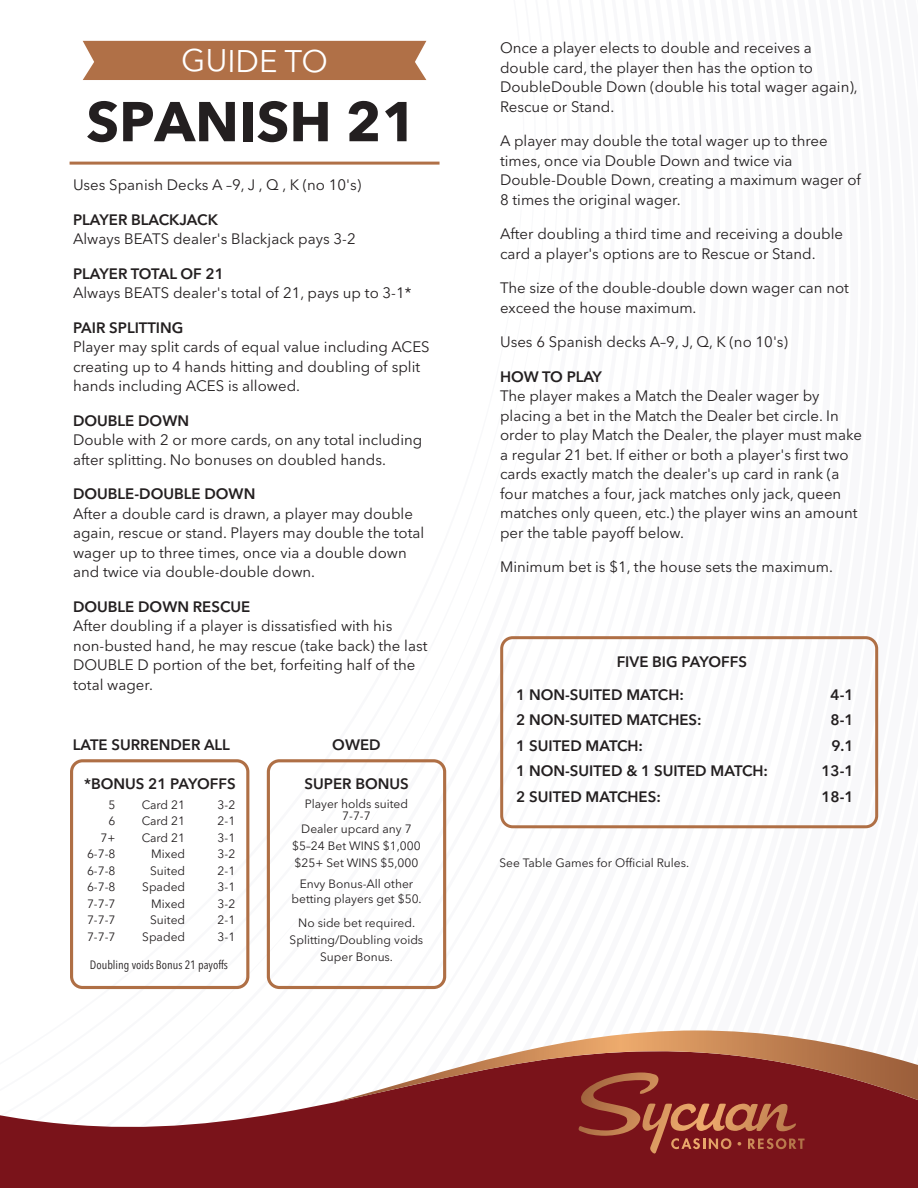
<style>
.page{position:relative;width:918px;height:1188px;background:#fff}
.page>*{position:absolute;margin:0;border:0;box-sizing:border-box;transform-origin:0 0}
.t1{font:700 55.5px "Avenir Next LT Pro";color:#231f20}
.t2{font:31.05px "Avenir Next LT Pro";letter-spacing:-.005em;color:#fff}
.t3{font:15px/19.5px "Avenir Next LT Pro";color:#231f20}
.t4{font:600 15px "Avenir Next LT Pro";color:#231f20}
.t5{font:12px/17.2px "Avenir Next LT Pro";color:#231f20;text-align:center}
.t6{font:condensed 12px "Avenir Next LT Pro";color:#231f20}
</style>
<div class="page">
<svg style="left:0;top:940px;width:918px;height:248px"></svg>
<svg style="left:334px;top:1010px;width:584px;height:92px"></svg>
<svg style="left:578px;top:1072px;width:227px;height:82px;background:#8e3029"></svg>
<hr style="left:70px;top:162px;width:370px;height:3px;background:#b07047">
<div style="left:83px;top:41px;width:343px;height:39px;background:#b07047"></div>
<div style="left:70px;top:759px;width:179px;height:230px;border:3px solid #af6f45;border-radius:11px"></div>
<div style="left:267px;top:759px;width:179px;height:230px;border:3px solid #af6f45;border-radius:11px"></div>
<div style="left:500px;top:636px;width:378px;height:192px;border:3px solid #af6f45;border-radius:11px"></div>
<h2 class="t2" style="left:181px;top:42px;width:148px">GUIDE TO</h2>
<h1 class="t1" style="left:86px;top:88px;width:333px">SPANISH 21</h1>
<p class="t3" style="left:73px;top:176px;width:290px">Uses Spanish Decks A –9, J , Q , K (no 10's)</p>
<p class="t4" style="left:73px;top:211px;width:147px">PLAYER BLACKJACK</p>
<p class="t3" style="left:73px;top:230px;width:284px">Always BEATS dealer's Blackjack pays 3-2</p>
<p class="t4" style="left:73px;top:265px;width:152px">PLAYER TOTAL OF 21</p>
<p class="t3" style="left:73px;top:284px;width:340px">Always BEATS dealer's total of 21, pays up to 3-1*</p>
<p class="t4" style="left:73px;top:319px;width:112px">PAIR SPLITTING</p>
<p class="t3" style="left:73px;top:338px;width:358px">Player may split cards of equal value including ACES creating up to 4 hands hitting and doubling of split hands including ACES is allowed.</p>
<p class="t4" style="left:73px;top:412px;width:118px">DOUBLE DOWN</p>
<p class="t3" style="left:73px;top:431px;width:351px">Double with 2 or more cards, on any total including after splitting. No bonuses on doubled hands.</p>
<p class="t4" style="left:73px;top:485px;width:184px">DOUBLE-DOUBLE DOWN</p>
<p class="t3" style="left:73px;top:504px;width:353px">After a double card is drawn, a player may double again, rescue or stand. Players may double the total wager up to three times, once via a double down and twice via double-double down.</p>
<p class="t4" style="left:73px;top:598px;width:179px">DOUBLE DOWN RESCUE</p>
<p class="t3" style="left:73px;top:617px;width:356px">After doubling if a player is dissatisfied with his non-busted hand, he may rescue (take back) the last DOUBLE D portion of the bet, forfeiting half of the total wager.</p>
<p class="t4" style="left:73px;top:736px;width:159px">LATE SURRENDER ALL</p>
<p class="t4" style="left:332px;top:736px;width:50px">OWED</p>
<p class="t4" style="left:84px;top:775px;width:153px">*BONUS 21 PAYOFFS</p>
<p class="t4" style="left:305px;top:775px;width:106px">SUPER BONUS</p>
<p class="t5" style="left:109px;top:796px;width:8px">5</p>
<p class="t5" style="left:142px;top:796px;width:45px">Card 21</p>
<p class="t5" style="left:218px;top:796px;width:19px">3-2</p>
<p class="t5" style="left:109px;top:813px;width:8px">6</p>
<p class="t5" style="left:142px;top:813px;width:45px">Card 21</p>
<p class="t5" style="left:218px;top:813px;width:19px">2-1</p>
<p class="t5" style="left:101px;top:829px;width:16px">7+</p>
<p class="t5" style="left:142px;top:829px;width:45px">Card 21</p>
<p class="t5" style="left:218px;top:829px;width:19px">3-1</p>
<p class="t5" style="left:87px;top:846px;width:30px">6-7-8</p>
<p class="t5" style="left:151px;top:846px;width:35px">Mixed</p>
<p class="t5" style="left:218px;top:846px;width:19px">3-2</p>
<p class="t5" style="left:87px;top:862px;width:30px">6-7-8</p>
<p class="t5" style="left:150px;top:862px;width:37px">Suited</p>
<p class="t5" style="left:218px;top:862px;width:19px">2-1</p>
<p class="t5" style="left:87px;top:879px;width:30px">6-7-8</p>
<p class="t5" style="left:142px;top:879px;width:44px">Spaded</p>
<p class="t5" style="left:218px;top:879px;width:19px">3-1</p>
<p class="t5" style="left:87px;top:895px;width:30px">7-7-7</p>
<p class="t5" style="left:151px;top:895px;width:35px">Mixed</p>
<p class="t5" style="left:218px;top:895px;width:19px">3-2</p>
<p class="t5" style="left:87px;top:912px;width:30px">7-7-7</p>
<p class="t5" style="left:150px;top:912px;width:37px">Suited</p>
<p class="t5" style="left:218px;top:912px;width:19px">2-1</p>
<p class="t5" style="left:87px;top:928px;width:30px">7-7-7</p>
<p class="t5" style="left:142px;top:928px;width:44px">Spaded</p>
<p class="t5" style="left:218px;top:928px;width:19px">3-1</p>
<p class="t6" style="left:90px;top:958px;width:140px">Doubling voids Bonus 21 payoffs</p>
<p class="t5" style="left:301px;top:797px;width:112px;line-height:12.8px">Player holds suited<br>7-7-7<br>Dealer upcard any 7</p>
<p class="t5" style="left:292px;top:837px;width:130px;text-align:left">$5–24 Bet WINS $1,000 $25+ Set WINS $5,000</p>
<p class="t5" style="left:292px;top:876px;width:132px;line-height:15.8px">Envy Bonus-All other betting players get $50.</p>
<p class="t5" style="left:290px;top:914px;width:135px">No side bet required.<br>Splitting/Doubling voids<br>Super Bonus.</p>
<p class="t3" style="left:500px;top:38px;width:359px">Once a player elects to double and receives a double card, the player then has the option to DoubleDouble Down (double his total wager again), Rescue or Stand.</p>
<p class="t3" style="left:500px;top:131px;width:362px">A player may double the total wager up to three times, once via Double Down and twice via Double-Double Down, creating a maximum wager of 8 times the original wager.</p>
<p class="t3" style="left:500px;top:224px;width:344px">After doubling a third time and receiving a double card a player's options are to Rescue or Stand.</p>
<p class="t3" style="left:500px;top:278px;width:350px">The size of the double-double down wager can not exceed the house maximum.</p>
<p class="t3" style="left:500px;top:332px;width:289px">Uses 6 Spanish decks A–9, J, Q, K (no 10's)</p>
<p class="t4" style="left:500px;top:367px;width:103px">HOW TO PLAY</p>
<p class="t3" style="left:500px;top:386px;width:364px">The player makes a Match the Dealer wager by placing a bet in the Match the Dealer bet circle. In order to play Match the Dealer, the player must make a regular 21 bet. If either or both a player's first two cards exactly match the dealer's up card in rank (a four matches a four, jack matches only jack, queen matches only queen, etc.) the player wins an amount per the table payoff below.</p>
<p class="t3" style="left:500px;top:557px;width:334px">Minimum bet is $1, the house sets the maximum.</p>
<p class="t4" style="left:617px;top:653px;width:132px">FIVE BIG PAYOFFS</p>
<p class="t4" style="left:516px;top:685px;width:169px">1 NON-SUITED MATCH:</p>
<p class="t4" style="left:831px;top:685px;width:25px">4-1</p>
<p class="t4" style="left:516px;top:711px;width:187px">2 NON-SUITED MATCHES:</p>
<p class="t4" style="left:831px;top:711px;width:25px">8-1</p>
<p class="t4" style="left:516px;top:736px;width:128px">1 SUITED MATCH:</p>
<p class="t4" style="left:831px;top:736px;width:24px">9.1</p>
<p class="t4" style="left:516px;top:762px;width:253px">1 NON-SUITED &amp; 1 SUITED MATCH:</p>
<p class="t4" style="left:821px;top:762px;width:34px">13-1</p>
<p class="t4" style="left:516px;top:787px;width:146px">2 SUITED MATCHES:</p>
<p class="t4" style="left:821px;top:787px;width:34px">18-1</p>
<p class="t5" style="left:500px;top:854px;width:191px">See Table Games for Official Rules.</p>
</div>
